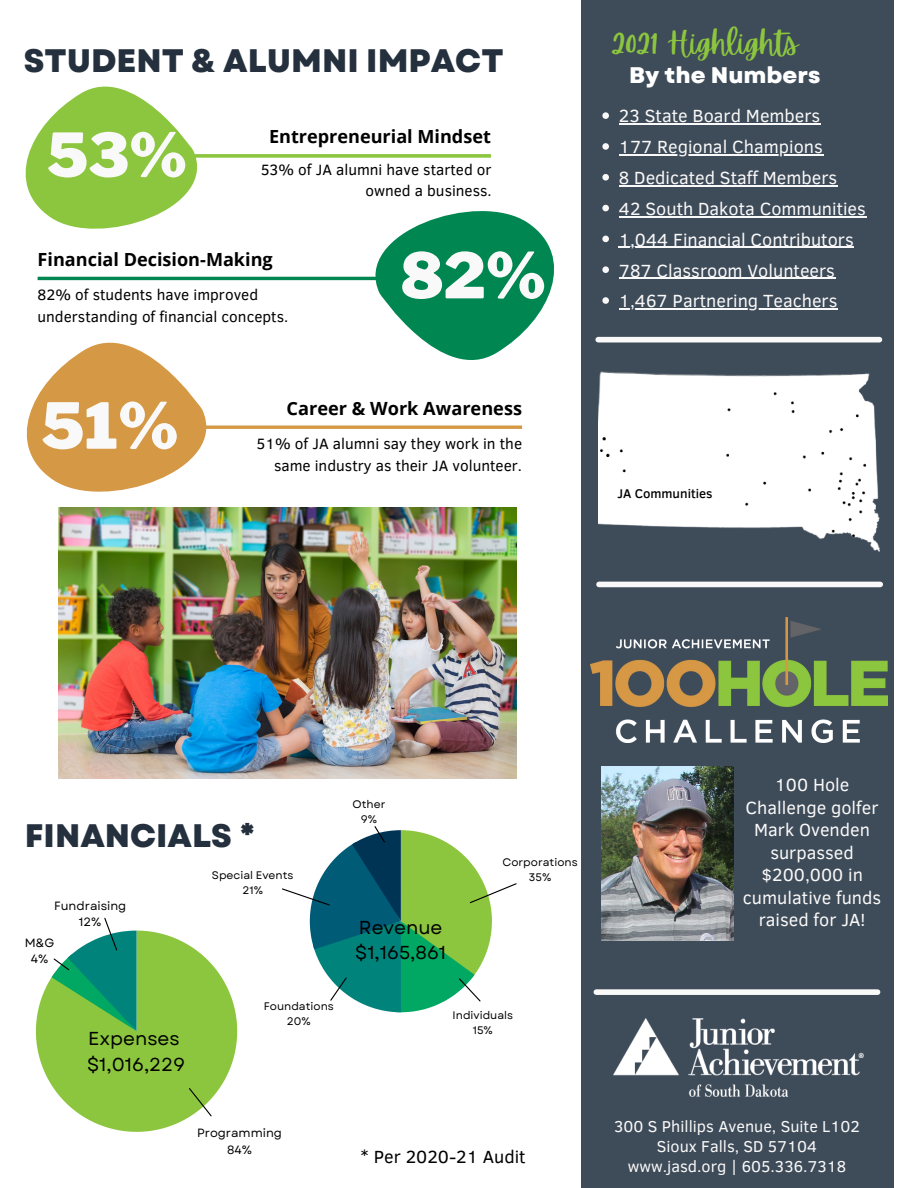
<style>
.page{position:relative;width:918px;height:1188px;background:#fff}
.page>*{position:absolute;margin:0;border:0;box-sizing:border-box;transform-origin:0 0}
.t1{font:900 62.85px "Libre Franklin";color:#faf9f9}
.t2{font:900 62.55px "Libre Franklin";color:#faf9f9}
.t3{font:900 60px "Libre Franklin";color:#faf9f9}
.t4{font:800 32.55px "Garet";color:#24303d}
.t5{font:31.35px "Apricots";letter-spacing:-.015em;color:#8cc63e}
.t6{font:800 22.5px "Garet";color:#fff}
.t7{font:18.75px "Garet";color:#000}
.t8{font:700 18.15px "Open Sans";color:#000}
.t9{font:18px/22.5px "Clear Sans";color:#faf9f9;text-align:center}
.t10{font:18px "Clear Sans";color:#000}
.t11{font:16.2px "Clear Sans";color:#faf9f9}
.t12{font:15.45px/21.3px "Clear Sans";color:#000;text-align:right}
.t13{font:15.3px/21.3px "Clear Sans";color:#000}
.t14{font:500 12.9px "Clear Sans";color:#000}
.t15{font:12px "Garet";color:#000}
.t16{font:10.95px "Garet";color:#000}
</style>
<div class="page">
<div style="left:581px;top:0;width:312px;height:1188px;background:#3e4b59"></div>
<img style="left:601px;top:766px;width:132px;height:174px">
<img style="left:591px;top:617px;width:297px;height:125px">
<div style="left:599px;top:582px;width:281px;height:5px;background:#faf9f9"></div>
<img style="left:598px;top:371px;width:282px;height:181px">
<svg style="left:282px;top:826px;width:235px;height:186px"></svg>
<svg style="left:36px;top:917px;width:201px;height:215px"></svg>
<div style="left:596px;top:989px;width:282px;height:6px;background:#faf9f9"></div>
<hr style="left:38px;top:277px;width:362px;height:3px;background:#008751">
<svg style="left:351px;top:211px;width:203px;height:149px"></svg>
<hr style="left:205px;top:426px;width:317px;height:3px;background:#d59844">
<svg style="left:26px;top:342px;width:205px;height:150px"></svg>
<svg style="left:220px;top:154px;width:271px;height:4px"></svg>
<svg style="left:25px;top:86px;width:195px;height:143px"></svg>
<div style="left:598px;top:337px;width:281px;height:5px;background:#faf9f9"></div>
<img style="left:58px;top:508px;width:458px;height:271px">
<img style="left:614px;top:1018px;width:250px;height:78px">
<svg style="left:602px;top:112px;width:7px;height:7px"></svg>
<hr style="left:619px;top:123px;width:202px;height:2px;background:#faf9f9">
<svg style="left:602px;top:143px;width:7px;height:7px"></svg>
<hr style="left:619px;top:154px;width:204px;height:2px;background:#faf9f9">
<svg style="left:602px;top:174px;width:7px;height:7px"></svg>
<svg style="left:619px;top:185px;width:10px;height:2px"></svg>
<hr style="left:629px;top:185px;width:209px;height:2px;background:#faf9f9">
<svg style="left:602px;top:205px;width:7px;height:6px"></svg>
<hr style="left:619px;top:216px;width:247px;height:1px;background:#faf9f9">
<svg style="left:602px;top:236px;width:7px;height:6px"></svg>
<hr style="left:619px;top:247px;width:235px;height:1px;background:#faf9f9">
<svg style="left:602px;top:266px;width:7px;height:7px"></svg>
<hr style="left:619px;top:278px;width:216px;height:1px;background:#faf9f9">
<svg style="left:602px;top:297px;width:7px;height:7px"></svg>
<hr style="left:619px;top:308px;width:219px;height:2px;background:#faf9f9">
<p class="t4" style="left:24px;top:38px;width:481px">STUDENT &amp; ALUMNI IMPACT</p>
<p class="t3" style="left:47px;top:119px;width:142px">53%</p>
<p class="t8" style="left:269px;top:123px;width:223px">Entrepreneurial Mindset</p>
<p class="t13" style="left:261px;top:158px;width:232px;text-align:right">53% of JA alumni have started or owned a business.</p>
<p class="t8" style="left:38px;top:247px;width:237px">Financial Decision-Making</p>
<p class="t2" style="left:400px;top:238px;width:147px">82%</p>
<p class="t13" style="left:38px;top:284px;width:252px">82% of students have improved understanding of financial concepts.</p>
<p class="t1" style="left:41px;top:388px;width:139px">51%</p>
<p class="t8" style="left:287px;top:395px;width:237px">Career &amp; Work Awareness</p>
<p class="t12" style="left:257px;top:432px;width:267px">51% of JA alumni say they work in the same industry as their JA volunteer.</p>
<p class="t5" style="left:611px;top:25px;width:189px">2021 Highlights</p>
<p class="t6" style="left:629px;top:59px;width:193px">By the Numbers</p>
<p class="t9" style="left:619px;top:104px;width:203px">23 State Board Members</p>
<p class="t9" style="left:619px;top:135px;width:205px">177 Regional Champions</p>
<p class="t9" style="left:619px;top:166px;width:220px">8 Dedicated Staff Members</p>
<p class="t9" style="left:619px;top:196px;width:248px">42 South Dakota Communities</p>
<p class="t9" style="left:619px;top:227px;width:236px">1,044 Financial Contributors</p>
<p class="t9" style="left:619px;top:258px;width:217px">787 Classroom Volunteers</p>
<p class="t9" style="left:619px;top:289px;width:220px">1,467 Partnering Teachers</p>
<p class="t14" style="left:617px;top:484px;width:97px">JA Communities</p>
<p class="t4" style="left:25px;top:812px;width:232px">FINANCIALS *</p>
<p class="t16" style="left:353px;top:796px;width:34px">Other</p>
<p class="t16" style="left:361px;top:811px;width:18px">9%</p>
<p class="t16" style="left:502px;top:854px;width:77px">Corporations</p>
<p class="t15" style="left:54px;top:897px;width:74px">Fundraising</p>
<p class="t15" style="left:79px;top:913px;width:24px">12%</p>
<p class="t15" style="left:25px;top:934px;width:31px">M&amp;G</p>
<p class="t15" style="left:31px;top:950px;width:19px">4%</p>
<p class="t7" style="left:88px;top:1025px;width:93px">Expenses</p>
<p class="t7" style="left:87px;top:1051px;width:100px">$1,016,229</p>
<p class="t16" style="left:212px;top:867px;width:83px">Special Events</p>
<p class="t16" style="left:529px;top:869px;width:24px">35%</p>
<p class="t16" style="left:242px;top:882px;width:22px">21%</p>
<p class="t16" style="left:264px;top:998px;width:72px">Foundations</p>
<p class="t16" style="left:287px;top:1013px;width:25px">20%</p>
<p class="t7" style="left:359px;top:914px;width:85px">Revenue</p>
<p class="t7" style="left:355px;top:939px;width:92px">$1,165,861</p>
<p class="t16" style="left:453px;top:1007px;width:62px">Individuals</p>
<p class="t16" style="left:473px;top:1022px;width:22px">15%</p>
<p class="t15" style="left:197px;top:1124px;width:86px">Programming</p>
<p class="t15" style="left:227px;top:1141px;width:26px">84%</p>
<p class="t10" style="left:361px;top:1144px;width:167px">* Per 2020-21 Audit</p>
<p class="t9" style="left:743px;top:773px;width:140px">100 Hole<br>Challenge golfer<br>Mark Ovenden surpassed $200,000 in cumulative funds raised for JA!</p>
<p class="t11" style="left:614px;top:1114px;width:247px">300 S Phillips Avenue, Suite L102</p>
<p class="t11" style="left:657px;top:1135px;width:162px">Sioux Falls, SD 57104</p>
<p class="t11" style="left:628px;top:1155px;width:220px">www.jasd.org | 605.336.7318</p>
</div>
